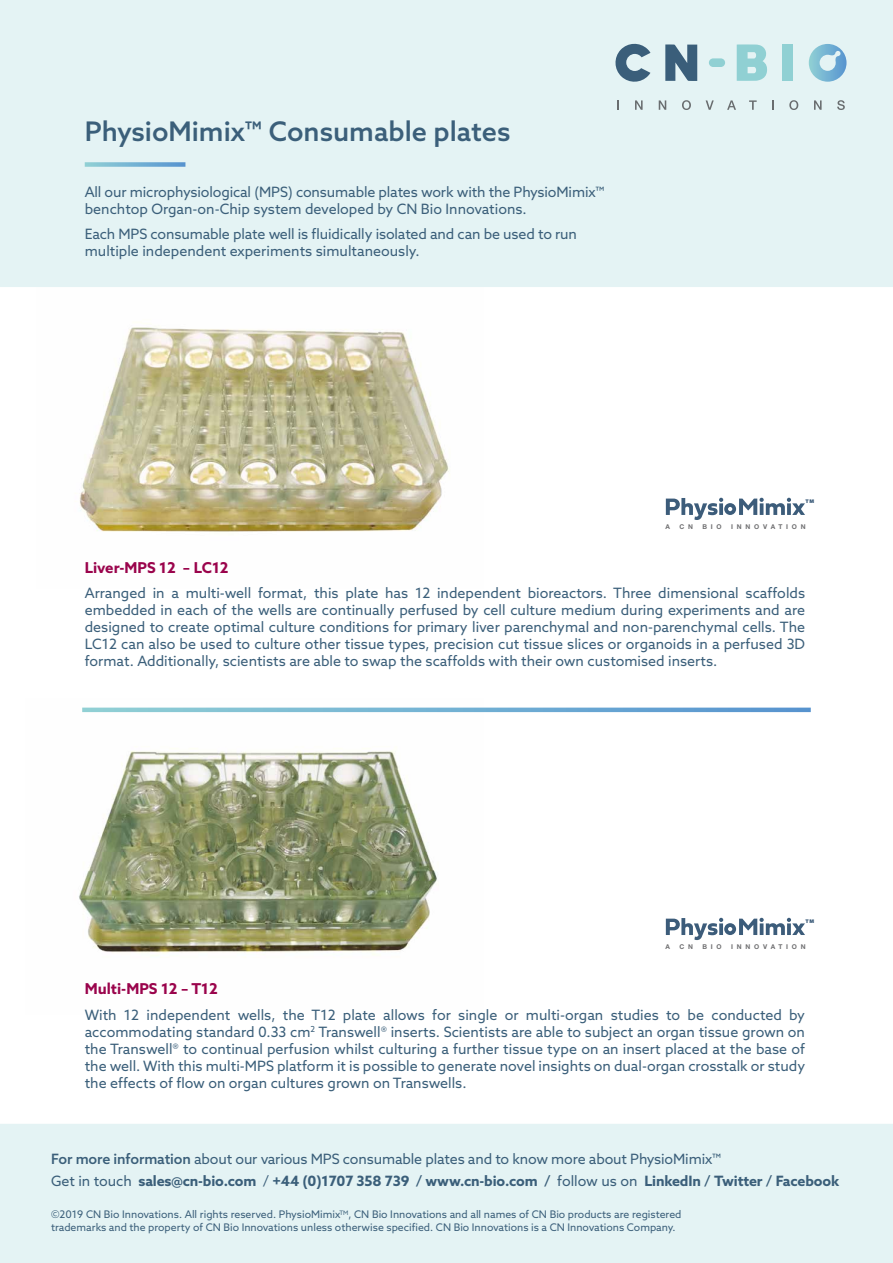
<style>
.page{position:relative;width:893px;height:1263px;background:#fff}
.page>*{position:absolute;margin:0;border:0;box-sizing:border-box;transform-origin:0 0}
.t1{font:500 27px "Azo Sans";color:#3b5f7a}
.t2{font:700 15px "Azo Sans";color:#9a044c}
.t3{font:14.25px/17.1px "Azo Sans";letter-spacing:-.01em;color:#3b5f7a}
.t4{font:10.5px/12.6px "Azo Sans";color:#3b5f7a}
.t5{font:700 6.6px "Helvetica Neue";letter-spacing:.57em;color:#707072}
.t6{font:900 4.95px "Helvetica Neue";color:#3c5c7a}
.s1{font-weight:500}
.s2{font-weight:700}
</style>
<div class="page">
<img style="left:80px;top:327px;width:370px;height:205px">
<div style="left:0;top:1124px;width:893px;height:139px;background:#e4f3f4"></div>
<img style="left:79px;top:707px;width:404px;height:249px">
<div style="left:0;top:0;width:893px;height:287px;background:#e4f3f4"></div>
<svg style="left:617px;top:100px;width:2px;height:10px"></svg>
<svg style="left:635px;top:100px;width:8px;height:10px"></svg>
<svg style="left:659px;top:100px;width:7px;height:10px"></svg>
<svg style="left:682px;top:100px;width:9px;height:10px"></svg>
<svg style="left:706px;top:100px;width:8px;height:10px"></svg>
<svg style="left:727px;top:100px;width:9px;height:10px"></svg>
<svg style="left:749px;top:100px;width:8px;height:10px"></svg>
<svg style="left:772px;top:100px;width:2px;height:10px"></svg>
<svg style="left:789px;top:100px;width:9px;height:10px"></svg>
<svg style="left:814px;top:100px;width:8px;height:10px"></svg>
<svg style="left:837px;top:100px;width:8px;height:10px"></svg>
<div style="left:709px;top:58px;width:16px;height:9px;background:#90d0d3;border-radius:4px"></div>
<svg style="left:613px;top:42px;width:37px;height:42px;background:#94acba"></svg>
<div style="left:783px;top:45px;width:10px;height:36px;background:#90d0d3"></div>
<svg style="left:665px;top:44px;width:32px;height:37px"></svg>
<svg style="left:737px;top:44px;width:31px;height:37px"></svg>
<svg style="left:809px;top:44px;width:37px;height:38px"></svg>
<svg style="left:82px;top:708px;width:729px;height:4px;background:#73b1d2"></svg>
<svg style="left:85px;top:162px;width:100px;height:5px"></svg>
<svg style="left:666px;top:918px;width:139px;height:22px"></svg>
<svg style="left:666px;top:498px;width:139px;height:22px"></svg>
<h1 class="t1" style="left:85px;top:114px;width:427px">PhysioMimix™ Consumable plates</h1>
<p class="t3" style="left:85px;top:183px;width:521px">All our microphysiological (MPS) consumable plates work with the PhysioMimix™ benchtop Organ-on-Chip system developed by CN Bio Innovations.</p>
<p class="t3" style="left:85px;top:225px;width:494px">Each MPS consumable plate well is fluidically isolated and can be used to run multiple independent experiments simultaneously.</p>
<p class="t2" style="left:85px;top:558px;width:145px">Liver-MPS 12 – LC12</p>
<p class="t6" style="left:805px;top:498px;width:10px">TM</p>
<p class="t5" style="left:666px;top:522px;width:6px">A</p>
<p class="t5" style="left:679px;top:522px;width:15px">C N</p>
<p class="t5" style="left:702px;top:522px;width:21px">BIO</p>
<p class="t5" style="left:731px;top:522px;width:76px">INNOVATION</p>
<p class="t3" style="left:85px;top:584px;width:722px;text-align:justify">Arranged in a multi-well format, this plate has 12 independent bioreactors. Three dimensional scaffolds embedded in each of the wells are continually perfused by cell culture medium during experiments and are designed to create optimal culture conditions for primary liver parenchymal and non-parenchymal cells. The LC12 can also be used to culture other tissue types, precision cut tissue slices or organoids in a perfused 3D format. Additionally, scientists are able to swap the scaffolds with their own customised inserts.</p>
<p class="t6" style="left:805px;top:918px;width:10px">TM</p>
<p class="t2" style="left:85px;top:978px;width:134px">Multi-MPS 12 – T12</p>
<p class="t5" style="left:666px;top:942px;width:6px">A</p>
<p class="t5" style="left:679px;top:942px;width:15px">C N</p>
<p class="t5" style="left:702px;top:942px;width:21px">BIO</p>
<p class="t5" style="left:731px;top:942px;width:76px">INNOVATION</p>
<p class="t3" style="left:85px;top:1006px;width:722px;text-align:justify">With 12 independent wells, the T12 plate allows for single or multi-organ studies to be conducted by accommodating standard 0.33 cm<sup>2</sup> Transwell® inserts. Scientists are able to subject an organ tissue grown on the Transwell® to continual perfusion whilst culturing a further tissue type on an insert placed at the base of the well. With this multi-MPS platform it is possible to generate novel insights on dual-organ crosstalk or study the effects of flow on organ cultures grown on Transwells.</p>
<p class="t3" style="left:51px;top:1148px;width:790px;line-height:21.3px"><span class="s1">For more information</span> about our various MPS consumable plates and to know more about PhysioMimix™<br>Get in touch <span class="s2">sales@cn-bio.com</span> / <span class="s2">+44 (0)1707 358 739</span> <span class="s1">/</span> <span class="s2">www.cn-bio.com</span> <span class="s1">/</span> follow us on <span class="s2">LinkedIn</span> <span class="s1">/</span> <span class="s2">Twitter</span> <span class="s1">/</span> <span class="s2">Facebook</span></p>
<p class="t4" style="left:51px;top:1208px;width:632px">©2019 CN Bio Innovations. All rights reserved. PhysioMimix<sup>TM</sup>, CN Bio Innovations and all names of CN Bio products are registered trademarks and the property of CN Bio Innovations unless otherwise specified. CN Bio Innovations is a CN Innovations Company.</p>
</div>
